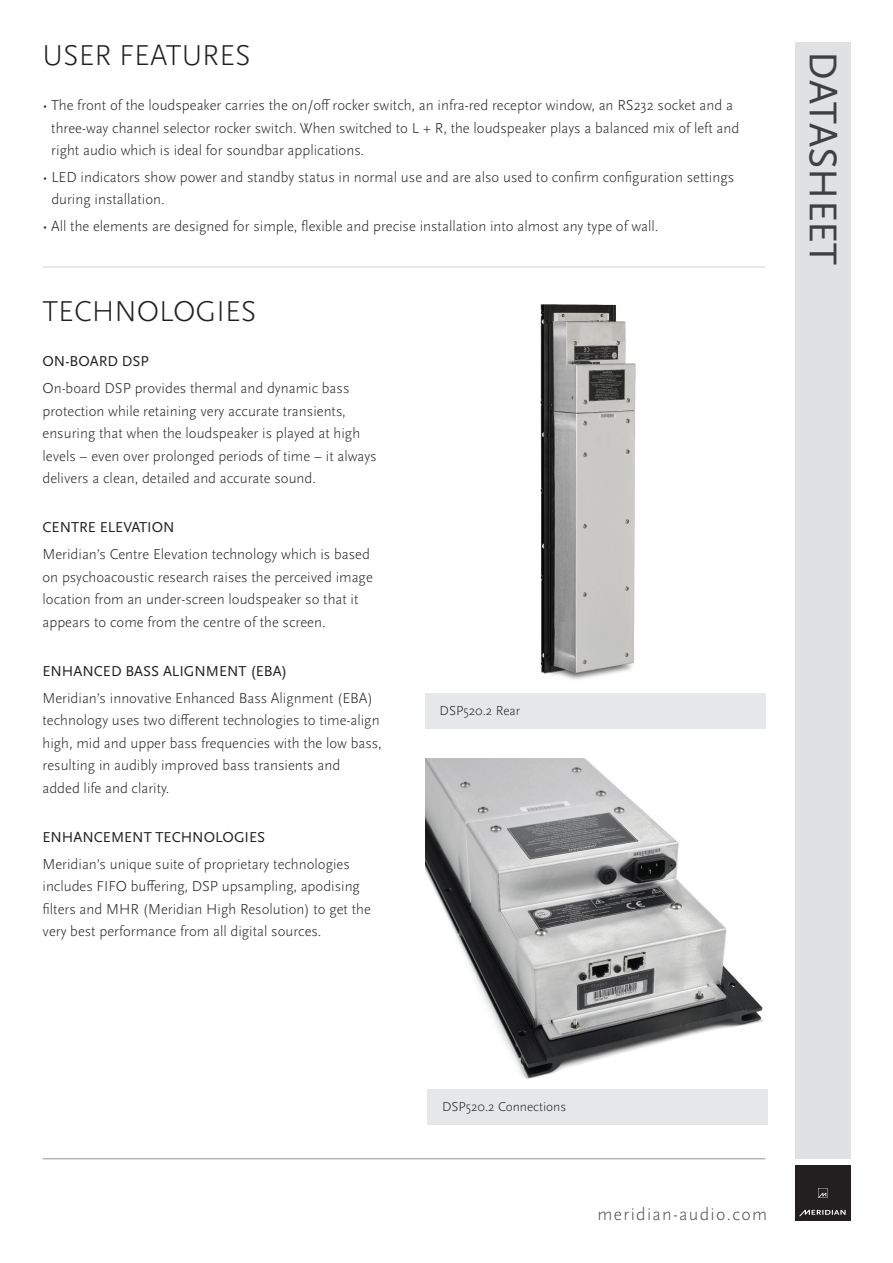
<style>
.page{position:relative;width:893px;height:1263px;background:#fff}
.page>*{position:absolute;margin:0;border:0;box-sizing:border-box;transform-origin:0 0}
.t1{font:40.5px "Scala Sans Pro";color:#404040}
.t2{font:300 30px "Scala Sans Pro";color:#231f20}
.t3{font:300 18px "Scala Sans Pro";letter-spacing:.075em;color:#4b4c4d}
.t4{font:300 15px/22.5px "Scala Sans Pro";color:#231f20}
.t5{font:15px "Scala Sans Pro";color:#231f20}
.t6{font:300 13.5px "Scala Sans Pro";color:#231f20}
</style>
<div class="page">
<div style="left:795px;top:43px;width:55px;height:1116px;background:#e0e1e3"></div>
<div style="left:795px;top:1165px;width:55px;height:55px;background:#231f20"></div>
<svg style="left:799px;top:1188px;width:47px;height:28px"></svg>
<hr style="left:43px;top:267px;width:722px;height:1px;background:#d1d2d4">
<div style="left:425px;top:693px;width:340px;height:36px;background:#e6e7e9"></div>
<hr style="left:43px;top:1158px;width:722px;height:1px;background:#939598">
<img style="left:540px;top:304px;width:96px;height:376px">
<div style="left:427px;top:1089px;width:341px;height:36px;background:#e6e7e9"></div>
<img style="left:425px;top:758px;width:338px;height:321px">
<h2 class="t2" style="left:43px;top:43px;width:210px">USER FEATURES</h2>
<p class="t4" style="left:51px;top:95px;width:690px;text-indent:-9px">• The front of the loudspeaker carries the on/off rocker switch, an infra-red receptor window, an RS232 socket and a three-way channel selector rocker switch. When switched to L + R, the loudspeaker plays a balanced mix of left and right audio which is ideal for soundbar applications.</p>
<p class="t4" style="left:51px;top:167px;width:684px;text-indent:-9px">• LED indicators show power and standby status in normal use and are also used to confirm configuration settings during installation.</p>
<p class="t4" style="left:43px;top:216px;width:617px">• All the elements are designed for simple, flexible and precise installation into almost any type of wall.</p>
<h2 class="t2" style="left:43px;top:299px;width:215px">TECHNOLOGIES</h2>
<p class="t5" style="left:43px;top:353px;width:108px">ON-BOARD DSP</p>
<p class="t4" style="left:43px;top:378px;width:336px">On-board DSP provides thermal and dynamic bass protection while retaining very accurate transients, ensuring that when the loudspeaker is played at high levels – even over prolonged periods of time – it always delivers a clean, detailed and accurate sound.</p>
<p class="t5" style="left:43px;top:519px;width:134px">CENTRE ELEVATION</p>
<p class="t4" style="left:43px;top:544px;width:332px">Meridian’s Centre Elevation technology which is based on psychoacoustic research raises the perceived image location from an under-screen loudspeaker so that it appears to come from the centre of the screen.</p>
<p class="t5" style="left:43px;top:662px;width:246px">ENHANCED BASS ALIGNMENT (EBA)</p>
<p class="t4" style="left:43px;top:688px;width:341px">Meridian’s innovative Enhanced Bass Alignment (EBA) technology uses two different technologies to time-align high, mid and upper bass frequencies with the low bass, resulting in audibly improved bass transients and<br>added life and clarity.</p>
<p class="t5" style="left:43px;top:828px;width:224px">ENHANCEMENT TECHNOLOGIES</p>
<p class="t4" style="left:43px;top:854px;width:330px">Meridian’s unique suite of proprietary technologies includes FIFO buffering, DSP upsampling, apodising filters and MHR (Meridian High Resolution) to get the very best performance from all digital sources.</p>
<p class="t6" style="left:440px;top:705px;width:82px">DSP520.2 Rear</p>
<h1 class="t1" style="left:847px;top:51px;width:215px;rotate:90deg">DATASHEET</h1>
<p class="t6" style="left:442px;top:1101px;width:126px">DSP520.2 Connections</p>
<p class="t3" style="left:598px;top:1207px;width:171px">meridian-audio.com</p>
</div>
